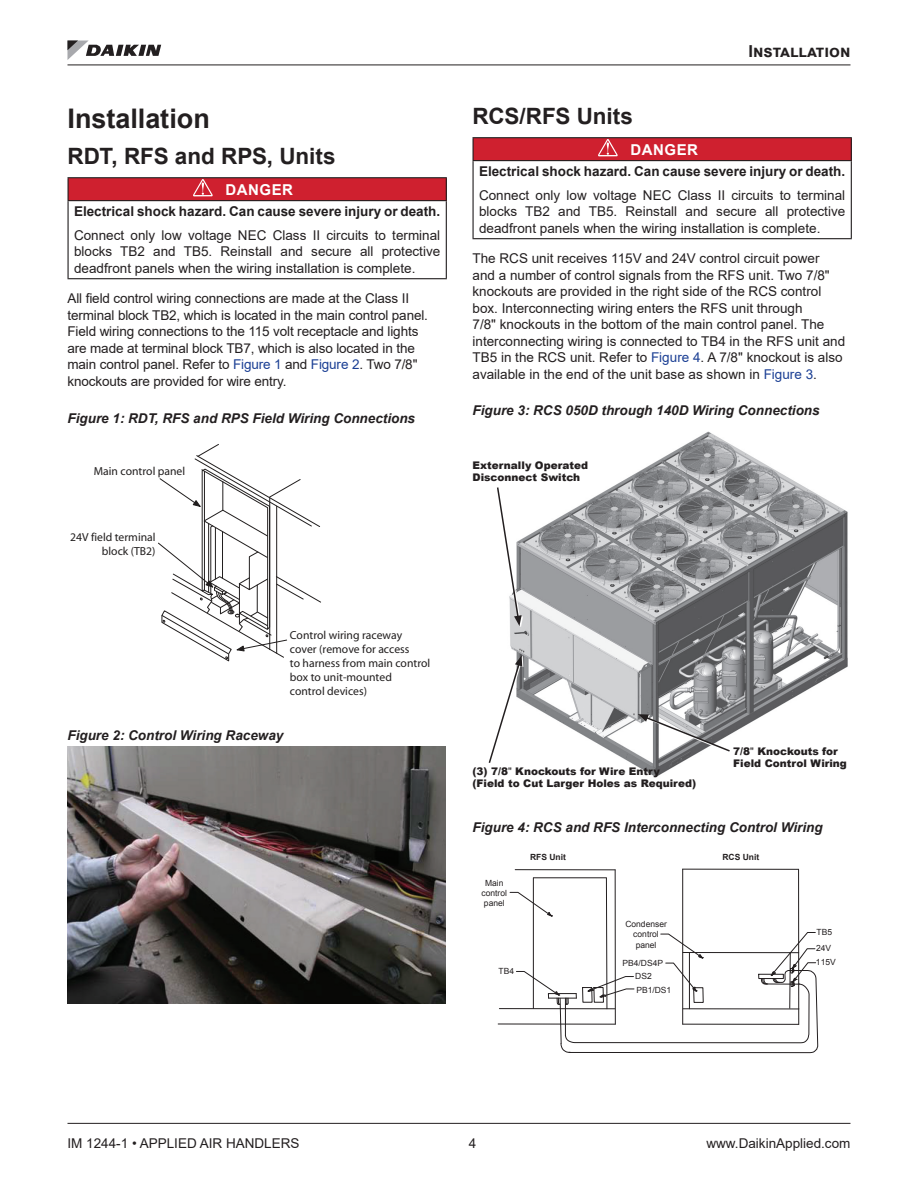
<style>
.page{position:relative;width:918px;height:1188px;background:#fff}
.page>*{position:absolute;margin:0;border:0;box-sizing:border-box;transform-origin:0 0}
.t1{font:700 27px "Arial";color:#231f20}
.t2{font:700 22.5px "Arial";color:#231f20}
.t3{font:700 16.5px "Arial";color:#231f20}
.t4{font:700 15px "Arial";letter-spacing:.035em;color:#fff}
.t5{font:13.5px/16.5px "Arial";color:#231f20;text-align:justify}
.t6{font:italic 700 13.5px "Arial";color:#231f20}
.t7{font:700 13.5px "Arial";color:#231f20}
.t8{font:11.7px/13.8px "Myriad";color:#211e1e;text-align:right}
.t9{font:900 10.5px/12px "Arial";color:#231f20}
.t10{font:8.55px/10.2px "Arial";color:#231f20}
.t11{font:700 8.55px "Arial";color:#231f20}
.s1{color:#1b3f94}
.s2{font-weight:400}
</style>
<div class="page">
<hr style="left:68px;top:1123px;width:782px;height:1px;background:#231f20">
<svg style="left:67px;top:41px;width:94px;height:19px"></svg>
<hr style="left:68px;top:65px;width:782px;height:1px;background:#231f20">
<div style="left:68px;top:178px;width:378px;height:23px;background:#cf202f"></div>
<hr style="left:68px;top:177px;width:379px;height:1px;background:#231f20">
<svg style="left:68px;top:178px;width:1px;height:22px"></svg>
<svg style="left:446px;top:178px;width:1px;height:22px"></svg>
<hr style="left:68px;top:200px;width:379px;height:1px;background:#231f20">
<hr style="left:68px;top:201px;width:1px;height:77px;background:#231f20">
<hr style="left:446px;top:201px;width:1px;height:77px;background:#231f20">
<hr style="left:68px;top:278px;width:379px;height:1px;background:#231f20">
<div style="left:473px;top:138px;width:378px;height:23px;background:#cf202f"></div>
<hr style="left:472px;top:137px;width:380px;height:1px;background:#231f20">
<hr style="left:472px;top:138px;width:2px;height:22px;background:#231f20">
<svg style="left:851px;top:138px;width:1px;height:22px"></svg>
<hr style="left:472px;top:160px;width:380px;height:1px;background:#231f20">
<hr style="left:472px;top:161px;width:2px;height:77px;background:#231f20">
<hr style="left:851px;top:161px;width:1px;height:77px;background:#231f20">
<hr style="left:472px;top:238px;width:380px;height:1px;background:#231f20">
<svg style="left:193px;top:179px;width:20px;height:17px"></svg>
<svg style="left:158px;top:444px;width:163px;height:218px"></svg>
<img style="left:68px;top:747px;width:378px;height:256px">
<svg style="left:598px;top:139px;width:20px;height:17px"></svg>
<img style="left:510px;top:431px;width:338px;height:346px">
<svg style="left:510px;top:488px;width:13px;height:139px"></svg>
<svg style="left:497px;top:486px;width:25px;height:140px"></svg>
<svg style="left:522px;top:656px;width:2px;height:108px"></svg>
<svg style="left:488px;top:655px;width:34px;height:110px"></svg>
<svg style="left:638px;top:714px;width:93px;height:39px"></svg>
<hr style="left:798px;top:869px;width:1px;height:155px;background:#231f20">
<hr style="left:682px;top:869px;width:1px;height:155px;background:#231f20">
<hr style="left:615px;top:870px;width:1px;height:154px;background:#231f20">
<hr style="left:683px;top:869px;width:116px;height:1px;background:#231f20">
<hr style="left:515px;top:869px;width:100px;height:1px;background:#231f20">
<hr style="left:498px;top:1024px;width:117px;height:1px;background:#231f20">
<hr style="left:499px;top:1008px;width:116px;height:1px;background:#231f20">
<svg style="left:510px;top:877px;width:308px;height:176px"></svg>
<h1 class="t1" style="left:68px;top:99px;width:144px">Installation</h1>
<h2 class="t2" style="left:68px;top:141px;width:270px">RDT, RFS and RPS, Units</h2>
<p class="t4" style="left:225px;top:179px;width:69px">DANGER</p>
<p class="t7" style="left:74px;top:202px;width:366px">Electrical shock hazard. Can cause severe injury or death.</p>
<p class="t5" style="left:74px;top:227px;width:368px">Connect only low voltage NEC Class II circuits to terminal blocks TB2 and TB5. Reinstall and secure all protective deadfront panels when the wiring installation is complete.</p>
<p class="t5" style="left:68px;top:290px;width:362px;text-align:left">All field control wiring connections are made at the Class II terminal block TB2, which is located in the main control panel.<br>Field wiring connections to the 115 volt receptacle and lights are made at terminal block TB7, which is also located in the main control panel. Refer to <span class="s1">Figure 1</span> and <span class="s1">Figure 2</span>. Two 7/8ʺ knockouts are provided for wire entry.</p>
<p class="t6" style="left:68px;top:409px;width:349px">Figure 1: RDT, RFS and RPS Field Wiring Connections</p>
<p class="t8" style="left:94px;top:464px;width:93px">Main control panel</p>
<p class="t8" style="left:70px;top:531px;width:87px">24V field terminal block (TB2)</p>
<p class="t8" style="left:290px;top:629px;width:142px;text-align:left">Control wiring raceway cover (remove for access<br>to harness from main control box to unit-mounted<br>control devices)</p>
<p class="t6" style="left:67px;top:726px;width:217px">Figure 2: Control Wiring Raceway</p>
<p class="t3" style="left:749px;top:40px;width:103px">Installation</p>
<h2 class="t2" style="left:472px;top:101px;width:162px">RCS/RFS Units</h2>
<p class="t4" style="left:630px;top:139px;width:69px">DANGER</p>
<p class="t7" style="left:479px;top:162px;width:366px">Electrical shock hazard. Can cause severe injury or death.</p>
<p class="t5" style="left:479px;top:187px;width:368px">Connect only low voltage NEC Class II circuits to terminal blocks TB2 and TB5. Reinstall and secure all protective deadfront panels when the wiring installation is complete.</p>
<p class="t5" style="left:473px;top:250px;width:374px;text-align:left">The RCS unit receives 115V and 24V control circuit power and a number of control signals from the RFS unit. Two 7/8ʺ knockouts are provided in the right side of the RCS control box. Interconnecting wiring enters the RFS unit through<br>7/8ʺ knockouts in the bottom of the main control panel. The interconnecting wiring is connected to TB4 in the RFS unit and TB5 in the RCS unit. Refer to <span class="s1">Figure 4</span>. A 7/8ʺ knockout is also available in the end of the unit base as shown in <span class="s1">Figure 3</span>.</p>
<p class="t6" style="left:473px;top:402px;width:349px">Figure 3: RCS 050D through 140D Wiring Connections</p>
<p class="t9" style="left:472px;top:459px;width:117px">Externally Operated<br>Disconnect Switch</p>
<p class="t9" style="left:472px;top:765px;width:225px">(3) 7/8<span class="s2">"</span> Knockouts for Wire Entry<br>(Field to Cut Larger Holes as Required)</p>
<p class="t9" style="left:733px;top:745px;width:115px">7/8<span class="s2">"</span> Knockouts for<br>Field Control Wiring</p>
<p class="t6" style="left:473px;top:818px;width:352px">Figure 4: RCS and RFS Interconnecting Control Wiring</p>
<p class="t10" style="left:485px;top:878px;width:20px">Main</p>
<p class="t10" style="left:482px;top:888px;width:27px">control panel</p>
<p class="t10" style="left:499px;top:966px;width:17px">TB4</p>
<p class="t11" style="left:530px;top:852px;width:37px">RFS Unit</p>
<p class="t11" style="left:722px;top:852px;width:38px">RCS Unit</p>
<p class="t10" style="left:625px;top:919px;width:43px;text-align:center">Condenser control panel</p>
<p class="t10" style="left:635px;top:969px;width:38px;line-height:13.6px">DS2<br>PB1/DS1</p>
<p class="t10" style="left:816px;top:924px;width:18px;line-height:16.2px">TB5<br>24V</p>
<p class="t10" style="left:623px;top:958px;width:42px">PB4/DS4P</p>
<p class="t10" style="left:816px;top:957px;width:21px">115V</p>
<p class="t5" style="left:68px;top:1134px;width:234px">IM 1244-1 • APPLIED AIR HANDLERS</p>
<p class="t5" style="left:469px;top:1134px;width:9px">4</p>
<p class="t5" style="left:706px;top:1134px;width:146px">www.DaikinApplied.com</p>
</div>
